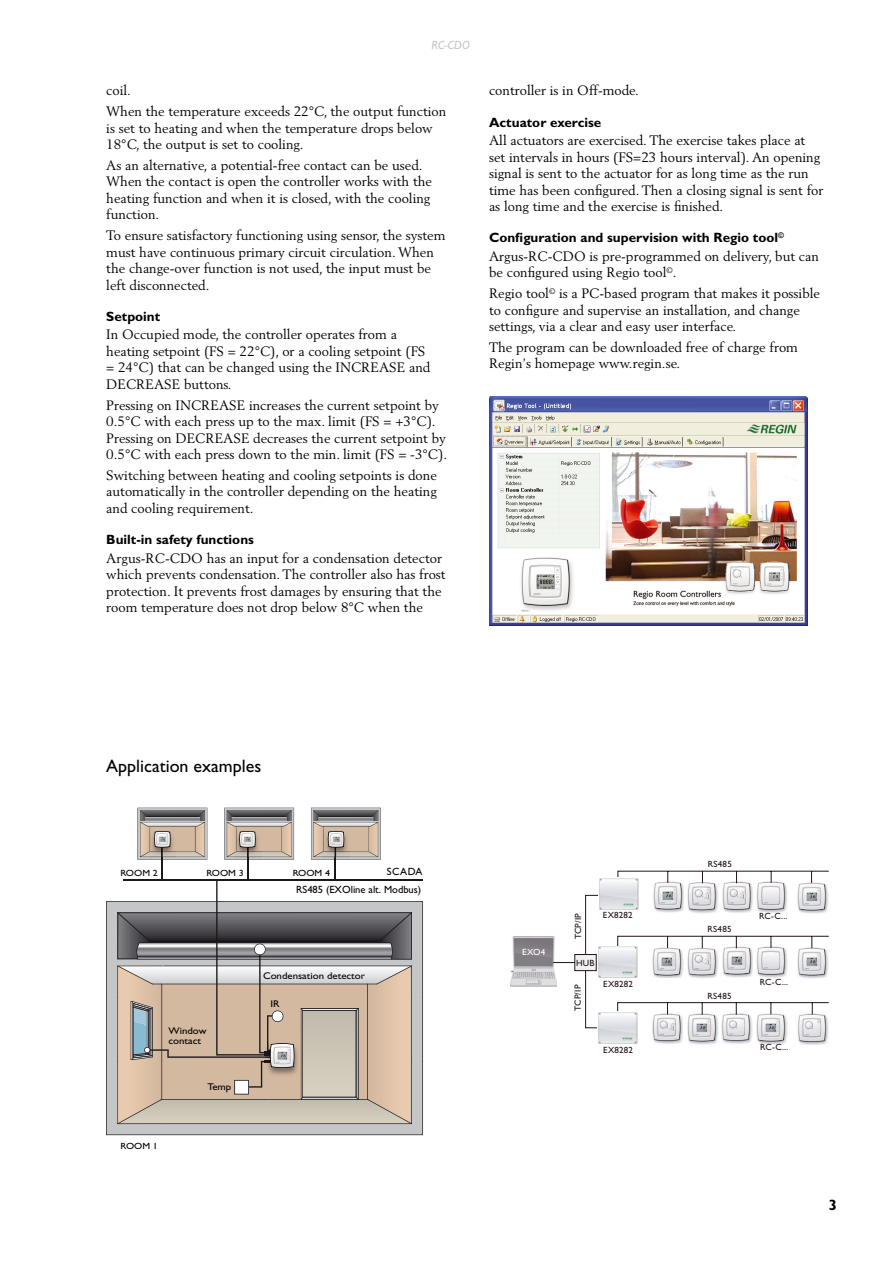
<style>
.page{position:relative;width:893px;height:1263px;background:#fff}
.page>*{position:absolute;margin:0;border:0;box-sizing:border-box;transform-origin:0 0}
.H_gill_mid{font:18px "Gill Sans";color:#000}
.t1{font:700 15px "Gill Sans";color:#000}
.body{font:13.5px/16.5px "Berling";color:#000}
.H_gill_bold_small{font:700 13.5px "Gill Sans";color:#000}
.t2{font:italic 12px "Gill Sans";color:#c3c5c8}
.t3{font:10.5px/17.9px "Gill Sans";color:#000;text-align:right}
.t4{font:9.75px/10.5px "Gill Sans";color:#000;scale:1.11 1}
.t5{font:9px "Gill Sans";letter-spacing:.025em;color:#221315}
.t6{font:9px "Gill Sans";color:#000;scale:1.11 1}
.t7{font:9px "Gill Sans";color:#fff}
</style>
<div class="page">
<img style="left:511px;top:937px;width:41px;height:49px">
<svg style="left:552px;top:895px;width:46px;height:133px"></svg>
<img style="left:687px;top:1020px;width:31px;height:24px">
<img style="left:652px;top:1020px;width:31px;height:24px">
<img style="left:756px;top:1020px;width:31px;height:24px">
<img style="left:721px;top:1020px;width:32px;height:24px">
<img style="left:797px;top:1020px;width:31px;height:25px">
<svg style="left:617px;top:1002px;width:212px;height:18px"></svg>
<img style="left:687px;top:954px;width:31px;height:24px">
<img style="left:652px;top:954px;width:32px;height:24px">
<img style="left:756px;top:954px;width:31px;height:24px">
<img style="left:722px;top:954px;width:31px;height:24px">
<img style="left:797px;top:954px;width:31px;height:24px">
<svg style="left:617px;top:935px;width:212px;height:19px"></svg>
<img style="left:687px;top:889px;width:66px;height:24px">
<img style="left:653px;top:889px;width:31px;height:24px">
<img style="left:756px;top:889px;width:32px;height:24px">
<img style="left:797px;top:889px;width:31px;height:24px">
<svg style="left:617px;top:870px;width:212px;height:19px"></svg>
<img style="left:599px;top:878px;width:39px;height:32px">
<img style="left:598px;top:946px;width:40px;height:32px">
<img style="left:598px;top:1011px;width:40px;height:33px">
<div style="left:575px;top:954px;width:21px;height:17px;background:#f1f1f3"></div>
<div style="left:574px;top:954px;width:23px;height:17px;border:1px solid #221315"></div>
<hr style="left:161px;top:839px;width:1px;height:40px;background:#1b181c">
<hr style="left:247px;top:839px;width:1px;height:40px;background:#1b181c">
<hr style="left:335px;top:839px;width:1px;height:40px;background:#1b181c">
<svg style="left:138px;top:808px;width:69px;height:51px;background:#b1a69c"></svg>
<svg style="left:224px;top:808px;width:70px;height:51px;background:#b0a59c"></svg>
<svg style="left:311px;top:808px;width:70px;height:51px;background:#b0a59b"></svg>
<svg style="left:106px;top:879px;width:317px;height:256px;background:#b9b0a7"></svg>
<img style="left:489px;top:397px;width:318px;height:229px">
<p class="t2" style="left:432px;top:39px;width:40px">RC-CDO</p>
<p class="body" style="left:106px;top:82px;width:26px">coil.</p>
<p class="body" style="left:106px;top:103px;width:341px">When the temperature exceeds 22°C, the output function is set to heating and when the temperature drops below<br>18°C, the output is set to cooling.</p>
<p class="body" style="left:106px;top:157px;width:327px">As an alternative, a potential-free contact can be used.<br>When the contact is open the controller works with the heating function and when it is closed, with the cooling function.</p>
<p class="body" style="left:106px;top:227px;width:341px">To ensure satisfactory functioning using sensor, the system must have continuous primary circuit circulation. When the change-over function is not used, the input must be left disconnected.</p>
<p class="H_gill_bold_small" style="left:106px;top:308px;width:55px">Setpoint</p>
<p class="body" style="left:106px;top:326px;width:326px">In Occupied mode, the controller operates from a heating setpoint (FS = 22°C), or a cooling setpoint (FS = 24°C) that can be changed using the INCREASE and DECREASE buttons.</p>
<p class="body" style="left:106px;top:396px;width:342px">Pressing on INCREASE increases the current setpoint by 0.5°C with each press up to the max. limit (FS = +3°C).<br>Pressing on DECREASE decreases the current setpoint by 0.5°C with each press down to the min. limit (FS = -3°C).</p>
<p class="body" style="left:106px;top:467px;width:332px;text-align:justify">Switching between heating and cooling setpoints is done automatically in the controller depending on the heating and cooling requirement.</p>
<p class="H_gill_bold_small" style="left:106px;top:531px;width:149px">Built-in safety functions</p>
<p class="body" style="left:106px;top:549px;width:341px">Argus-RC-CDO has an input for a condensation detector which prevents condensation. The controller also has frost protection. It prevents frost damages by ensuring that the room temperature does not drop below 8°C when the</p>
<p class="body" style="left:489px;top:82px;width:151px">controller is in Off-mode.</p>
<p class="H_gill_bold_small" style="left:489px;top:114px;width:114px">Actuator exercise</p>
<p class="body" style="left:489px;top:132px;width:336px">All actuators are exercised. The exercise takes place at set intervals in hours (FS=23 hours interval). An opening signal is sent to the actuator for as long time as the run time has been configured. Then a closing signal is sent for as long time and the exercise is finished.</p>
<p class="H_gill_bold_small" style="left:489px;top:230px;width:296px">Configuration and supervision with Regio tool<sup>©</sup></p>
<p class="body" style="left:489px;top:248px;width:331px">Argus-RC-CDO is pre-programmed on delivery, but can be configured using Regio tool<sup>©</sup>.</p>
<p class="body" style="left:489px;top:285px;width:333px">Regio tool<sup>©</sup> is a PC-based program that makes it possible to configure and supervise an installation, and change settings, via a clear and easy user interface.</p>
<p class="body" style="left:489px;top:339px;width:310px">The program can be downloaded free of charge from<br>Regin’s homepage www.regin.se.</p>
<p class="H_gill_mid" style="left:106px;top:756px;width:157px">Application examples</p>
<p class="t3" style="left:296px;top:862px;width:128px">SCADA<br>RS485 (EXOline alt. Modbus)</p>
<p class="t6" style="left:121px;top:867px;width:35px">ROOM 2</p>
<p class="t6" style="left:206px;top:867px;width:35px">ROOM 3</p>
<p class="t6" style="left:293px;top:867px;width:35px">ROOM 4</p>
<p class="t4" style="left:263px;top:971px;width:93px">Condensation detector</p>
<p class="t4" style="left:168px;top:1025px;width:36px">Window contact</p>
<p class="t4" style="left:207px;top:1081px;width:23px">Temp</p>
<p class="t6" style="left:121px;top:1141px;width:35px">ROOM 1</p>
<p class="t4" style="left:270px;top:999px;width:10px">IR</p>
<p class="t7" style="left:522px;top:947px;width:25px">EXO4</p>
<p class="t5" style="left:573px;top:939px;width:28px;rotate:-90deg">TCP/IP</p>
<p class="t5" style="left:576px;top:957px;width:20px">HUB</p>
<p class="t5" style="left:573px;top:1011px;width:28px;rotate:-90deg">TCP/IP</p>
<p class="t5" style="left:603px;top:910px;width:31px">EX8282</p>
<p class="t5" style="left:603px;top:978px;width:31px">EX8282</p>
<p class="t5" style="left:603px;top:1045px;width:31px">EX8282</p>
<p class="t5" style="left:708px;top:859px;width:26px">RS485</p>
<p class="t5" style="left:707px;top:924px;width:26px">RS485</p>
<p class="t5" style="left:707px;top:991px;width:26px">RS485</p>
<p class="t5" style="left:759px;top:911px;width:30px">RC-C...</p>
<p class="t5" style="left:760px;top:977px;width:30px">RC-C...</p>
<p class="t5" style="left:760px;top:1041px;width:30px">RC-C...</p>
<p class="t1" style="left:829px;top:1196px;width:10px">3</p>
</div>
